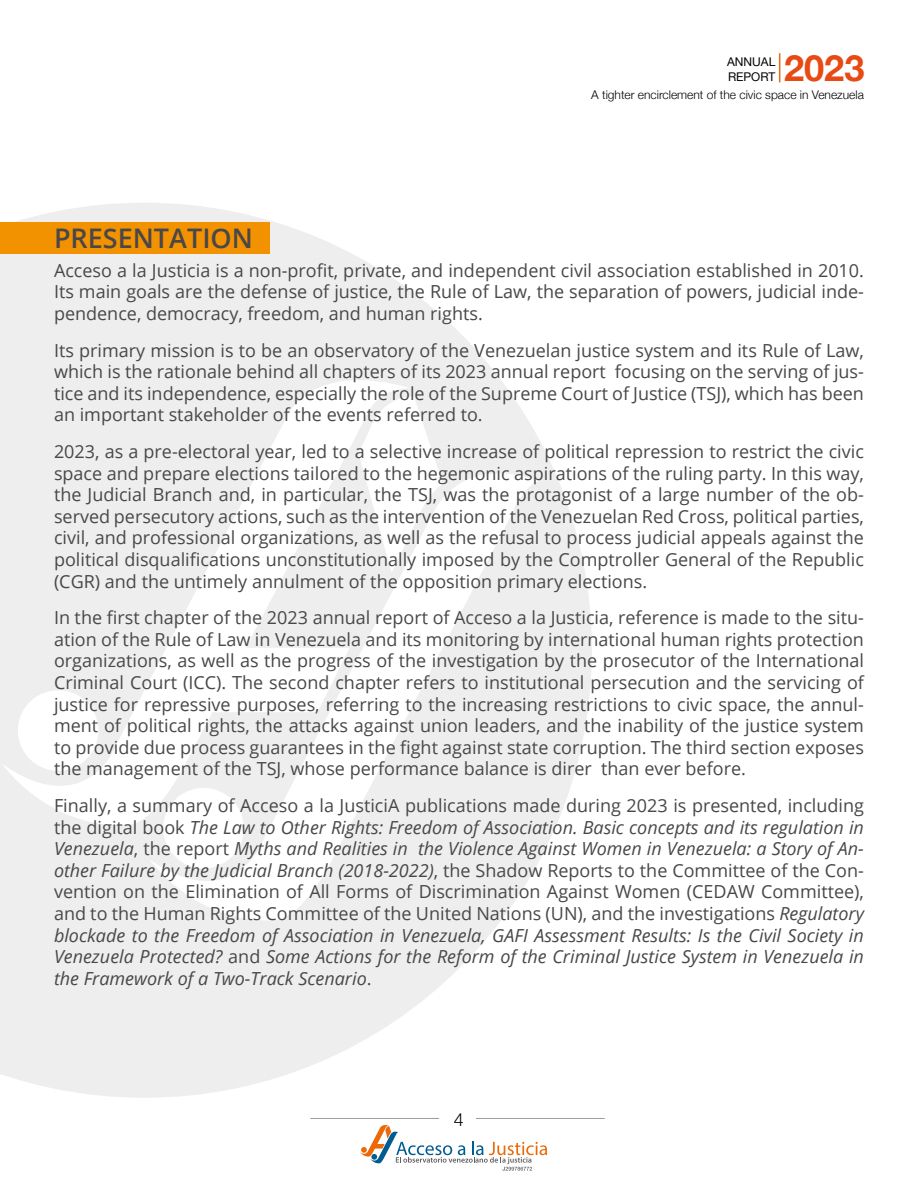
<style>
.page{position:relative;width:918px;height:1188px;background:#fff}
.page>*{position:absolute;margin:0;border:0;box-sizing:border-box;transform-origin:0 0}
.t1{font:700 36.15px "Helvetica Neue";color:#e84a14}
.t2{font:600 27px "Open Sans";color:#494747}
.t3{font:18px/21.6px "Open Sans";color:#494747;text-align:justify}
.t4{font:italic 18px/21.6px "Open Sans";color:#494747;text-align:justify}
.t5{font:300 18px "Helvetica Neue";color:#000}
.t6{font:300 12px "Helvetica Neue";color:#000}
.t7{font:12px/15px "Helvetica Neue";color:#000}
.s1{font-style:normal}
</style>
<div class="page">
<svg style="left:779px;top:53px;width:1px;height:29px"></svg>
<hr style="left:310px;top:1118px;width:129px;height:1px;background:#9d9d9c">
<hr style="left:476px;top:1118px;width:129px;height:1px;background:#9d9d9c">
<svg style="left:360px;top:1125px;width:187px;height:46px"></svg>
<svg style="left:0;top:203px;width:592px;height:895px;fill:#eee"></svg>
<svg style="left:2px;top:359px;width:408px;height:470px;background:#f0f0f0"></svg>
<div style="left:18px;top:690px;width:80px;height:81px;background:#fff;border-radius:50%"></div>
<svg style="left:149px;top:453px;width:391px;height:471px;fill:#eee"></svg>
<svg style="left:187px;top:648px;width:163px;height:64px"></svg>
<svg style="left:358px;top:394px;width:85px;height:179px"></svg>
<div style="left:0;top:222px;width:270px;height:32px;background:#f39200"></div>
<p class="t7" style="left:727px;top:54px;width:50px">ANNUAL<br>REPORT</p>
<h1 class="t1" style="left:784px;top:40px;width:82px">2023</h1>
<p class="t6" style="left:591px;top:88px;width:274px">A tighter encirclement of the civic space in Venezuela</p>
<h2 class="t2" style="left:54px;top:219px;width:201px">PRESENTATION</h2>
<p class="t3" style="left:54px;top:259px;width:812px">Acceso a la Justicia is a non-profit, private, and independent civil association established in 2010.<br>Its main goals are the defense of justice, the Rule of Law, the separation of powers, judicial inde&shy;pendence, democracy, freedom, and human rights.</p>
<p class="t3" style="left:54px;top:339px;width:812px">Its primary mission is to be an observatory of the Venezuelan justice system and its Rule of Law, which is the rationale behind all chapters of its 2023 annual report focusing on the serving of jus&shy;tice and its independence, especially the role of the Supreme Court of Justice (TSJ), which has been an important stakeholder of the events referred to.</p>
<p class="t3" style="left:54px;top:440px;width:812px">2023, as a pre-electoral year, led to a selective increase of political repression to restrict the civic space and prepare elections tailored to the hegemonic aspirations of the ruling party. In this way, the Judicial Branch and, in particular, the TSJ, was the protagonist of a large number of the ob&shy;served persecutory actions, such as the intervention of the Venezuelan Red Cross, political parties, civil, and professional organizations, as well as the refusal to process judicial appeals against the political disqualifications unconstitutionally imposed by the Comptroller General of the Republic (CGR) and the untimely annulment of the opposition primary elections.</p>
<p class="t3" style="left:54px;top:606px;width:812px">In the first chapter of the 2023 annual report of Acceso a la Justicia, reference is made to the situ&shy;ation of the Rule of Law in Venezuela and its monitoring by international human rights protection organizations, as well as the progress of the investigation by the prosecutor of the International Criminal Court (ICC). The second chapter refers to institutional persecution and the servicing of justice for repressive purposes, referring to the increasing restrictions to civic space, the annul&shy;ment of political rights, the attacks against union leaders, and the inability of the justice system to provide due process guarantees in the fight against state corruption. The third section exposes the management of the TSJ, whose performance balance is direr than ever before.</p>
<p class="t4" style="left:54px;top:794px;width:812px"><span class="s1">Finally, a summary of Acceso a la JusticiA publications made during 2023 is presented, including the digital book</span> The Law to Other Rights: Freedom of Association. Basic concepts and its regulation in Venezuela<span class="s1">, the report</span> Myths and Realities in the Violence Against Women in Venezuela: a Story of An&shy;other Failure by the Judicial Branch (2018-2022)<span class="s1">, the Shadow Reports to the Committee of the Con&shy;vention on the Elimination of All Forms of Discrimination Against Women (CEDAW Committee), and to the Human Rights Committee of the United Nations (UN), and the investigations</span> Regulatory blockade to the Freedom of Association in Venezuela, GAFI Assessment Results: Is the Civil Society in Venezuela Protected? <span class="s1">and</span> Some Actions for the Reform of the Criminal Justice System in Venezuela in the Framework of a Two-Track Scenario<span class="s1">.</span></p>
<p class="t5" style="left:454px;top:1108px;width:12px">4</p>
</div>
